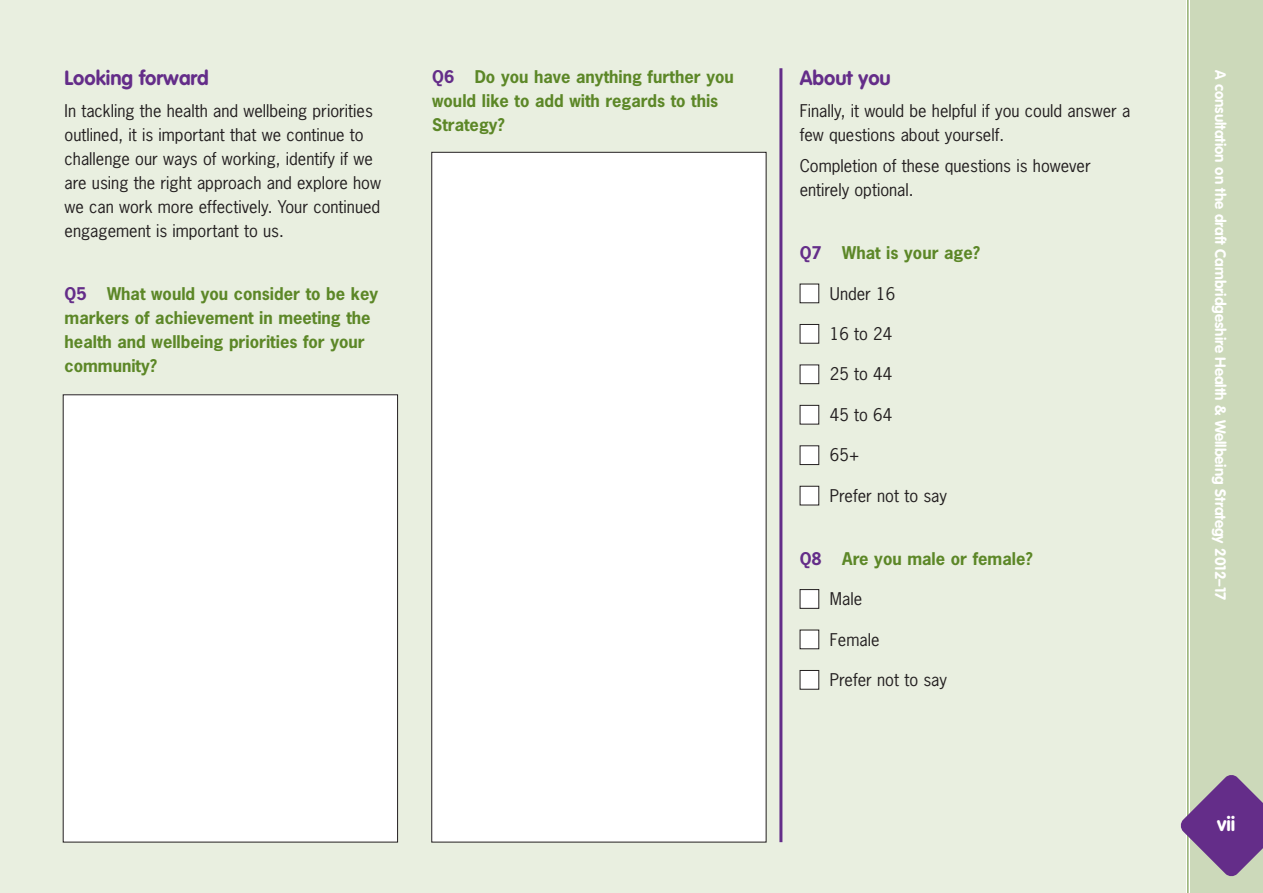
<style>
.page{position:relative;width:1263px;height:893px;background:#fff}
.page>*{position:absolute;margin:0;border:0;box-sizing:border-box;transform-origin:0 0}
.t1{font:700 20.25px "VAG Rounded";color:#642d89}
.t2{font:700 20.25px "VAG Rounded";color:#fff}
.t3{font:16.5px/24px "News Gothic";color:#231f20}
.t4{font:700 16.5px/24px "News Gothic";color:#5c8727}
.t5{font:700 15px "VAG Rounded";color:#fff}
.s1{color:#642d89}
.s2{color:#fff}
</style>
<div class="page">
<div style="left:0;top:0;width:1186px;height:893px;background:#e9efe0"></div>
<div style="left:800px;top:284px;width:19px;height:19px;border:1px solid #231f20"></div>
<div style="left:800px;top:324px;width:19px;height:19px;border:1px solid #231f20"></div>
<div style="left:800px;top:365px;width:19px;height:19px;border:1px solid #231f20"></div>
<div style="left:800px;top:405px;width:19px;height:19px;border:1px solid #231f20"></div>
<div style="left:800px;top:446px;width:19px;height:19px;border:1px solid #231f20"></div>
<div style="left:800px;top:486px;width:19px;height:19px;border:1px solid #231f20"></div>
<div style="left:800px;top:589px;width:19px;height:19px;border:1px solid #231f20"></div>
<div style="left:800px;top:670px;width:19px;height:19px;border:1px solid #231f20"></div>
<div style="left:1190px;top:0;width:72px;height:893px;background:#ccd9ba"></div>
<hr style="left:1187px;top:0;width:1px;height:893px;background:#5c8727">
<svg style="left:1180px;top:774px;width:82px;height:103px"></svg>
<div style="left:63px;top:395px;width:335px;height:447px;background:#fff"></div>
<div style="left:432px;top:152px;width:334px;height:690px;background:#fff"></div>
<hr style="left:779px;top:68px;width:3px;height:774px;background:#642d89">
<p class="t1" style="left:65px;top:70px;width:145px">Looking forward</p>
<p class="t3" style="left:65px;top:100px;width:318px">In tackling the health and wellbeing priorities outlined, it is important that we continue to challenge our ways of working, identify if we are using the right approach and explore how we can work more effectively. Your continued engagement is important to us.</p>
<p class="t4" style="left:65px;top:283px;width:315px"><span class="s1">Q5</span> What would you consider to be key markers of achievement in meeting the health and wellbeing priorities for your community?</p>
<p class="t4" style="left:432px;top:66px;width:303px"><span class="s1">Q6</span> Do you have anything further you would like to add with regards to this<br>Strategy?</p>
<p class="t1" style="left:800px;top:70px;width:93px">About you</p>
<p class="t3" style="left:800px;top:100px;width:332px">Finally, it would be helpful if you could answer a few questions about yourself.</p>
<p class="t3" style="left:800px;top:155px;width:293px">Completion of these questions is however entirely optional.</p>
<p class="t4" style="left:800px;top:242px;width:182px"><span class="s1">Q7</span> What is your age?</p>
<p class="t3" style="left:800px;top:283px;width:97px"><span class="s2">■</span> Under 16</p>
<p class="t3" style="left:800px;top:323px;width:94px"><span class="s2">■</span> 16 to 24</p>
<p class="t3" style="left:800px;top:364px;width:94px"><span class="s2">■</span> 25 to 44</p>
<p class="t3" style="left:800px;top:404px;width:94px"><span class="s2">■</span> 45 to 64</p>
<p class="t3" style="left:800px;top:444px;width:62px"><span class="s2">■</span> 65+</p>
<p class="t3" style="left:800px;top:485px;width:149px"><span class="s2">■</span> Prefer not to say</p>
<p class="t4" style="left:800px;top:548px;width:235px"><span class="s1">Q8</span> Are you male or female?</p>
<p class="t3" style="left:800px;top:588px;width:64px"><span class="s2">■</span> Male</p>
<p class="t3" style="left:800px;top:629px;width:81px"><span class="s2">■</span> Female</p>
<p class="t3" style="left:800px;top:669px;width:149px"><span class="s2">■</span> Prefer not to say</p>
<p class="t5" style="left:1227px;top:70px;width:532px;rotate:90deg">A consultation on the draft Cambridgeshire Health &amp; Wellbeing Strategy 2012–17</p>
<p class="t2" style="left:1217px;top:816px;width:20px">vii</p>
</div>
